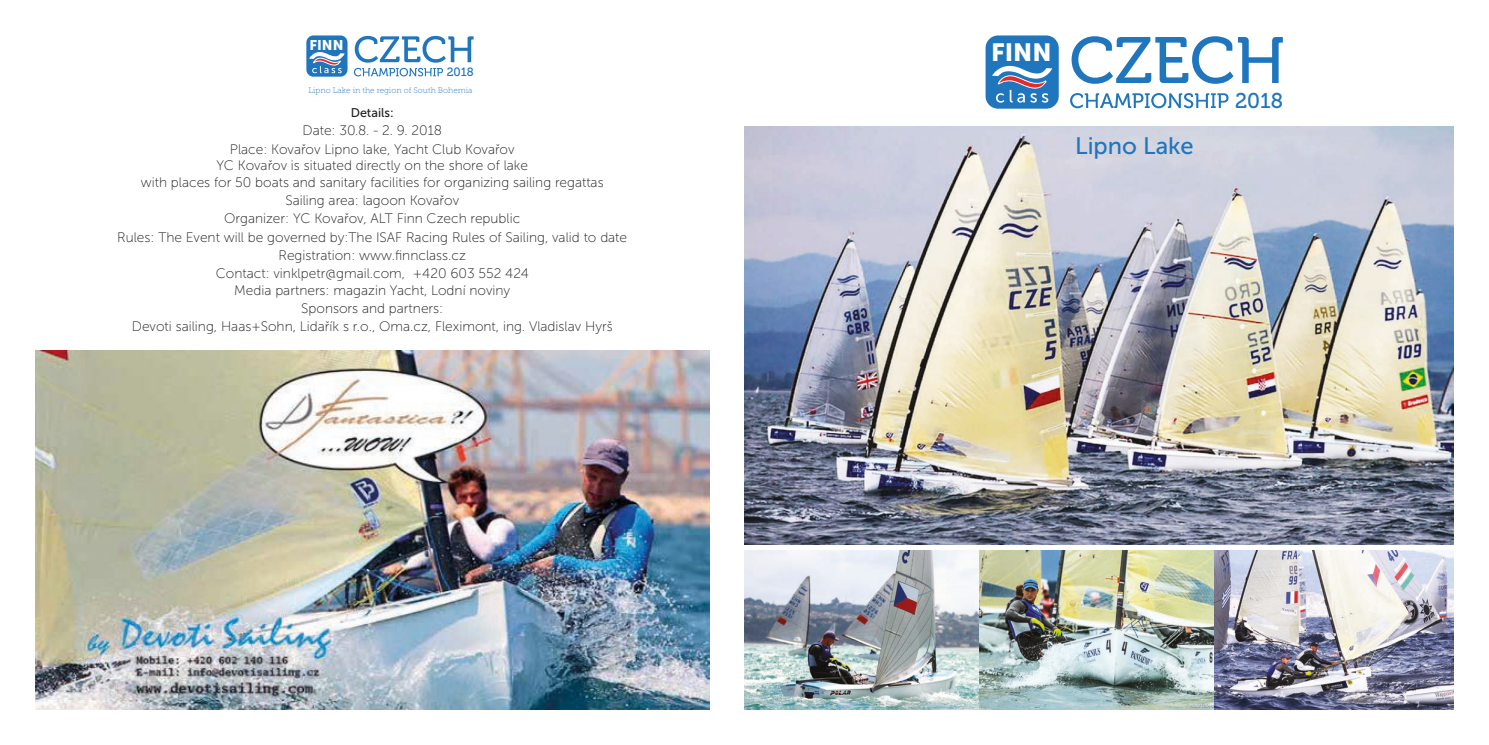
<style>
.page{position:relative;width:1489px;height:745px;background:#fff}
.page>*{position:absolute;margin:0;border:0;box-sizing:border-box;transform-origin:0 0}
.t1{font:24.75px "Museo Sans 900";color:#fff}
.t2{font:23.75px "Museo Sans 500";color:#1f76bc}
.t3{font:21.25px "Museo 500";color:#1f76bc}
.t4{font:14px "Museo Sans 900";color:#fff}
.t5{font:13.75px/18.2px "Museo Sans 100";color:#1d1d1b;text-align:center}
.t6{font:12.5px "Museo Sans 500";color:#1d1d1b}
.t7{font:12px "Museo 500";color:#1f76bc}
.t8{font:8.12px "Museo Slab 100";color:#1f76bc}
</style>
<div class="page">
<img style="left:744px;top:126px;width:709px;height:418px">
<svg style="left:1071px;top:36px;width:211px;height:48px"></svg>
<svg style="left:1070px;top:93px;width:158px;height:15px"></svg>
<div style="left:985px;top:35px;width:73px;height:74px;background:#1f76bc;border-radius:13px"></div>
<svg style="left:992px;top:65px;width:60px;height:38px"></svg>
<svg style="left:354px;top:36px;width:119px;height:40px"></svg>
<div style="left:306px;top:35px;width:41px;height:42px;background:#1f76bc;border-radius:7px"></div>
<svg style="left:309px;top:52px;width:35px;height:21px"></svg>
<img style="left:35px;top:351px;width:674px;height:358px">
<img style="left:744px;top:550px;width:235px;height:159px">
<img style="left:979px;top:550px;width:235px;height:159px">
<img style="left:1214px;top:550px;width:239px;height:159px">
<p class="t4" style="left:309px;top:37px;width:35px">FINN</p>
<p class="t8" style="left:308px;top:86px;width:165px">Lipno Lake in the region of South Bohemia</p>
<p class="t7" style="left:447px;top:66px;width:29px">2018</p>
<p class="t6" style="left:351px;top:106px;width:44px">Details:</p>
<p class="t5" style="left:230px;top:121px;width:286px">Date: 30.8. - 2. 9. 2018<br>Place: Kovařov Lipno lake, Yacht Club Kovařov</p>
<p class="t5" style="left:141px;top:157px;width:464px;line-height:16.5px">YC Kovařov is situated directly on the shore of lake<br>with places for 50 boats and sanitary facilities for organizing sailing regattas</p>
<p class="t5" style="left:117px;top:191px;width:511px">Sailing area: lagoon Kovařov<br>Organizer: YC Kovařov, ALT Finn Czech republic<br>Rules: The Event will be governed by:The ISAF Racing Rules of Sailing, valid to date Registration: www.finnclass.cz<br>Contact: vinklpetr@gmail.com, +420 603 552 424</p>
<p class="t5" style="left:132px;top:281px;width:482px">Media partners: magazin Yacht, Lodní noviny<br>Sponsors and partners:<br>Devoti sailing, Haas+Sohn, Lidařík s r.o., Oma.cz, Fleximont, ing. Vladislav Hyrš</p>
<h1 class="t1" style="left:991px;top:39px;width:62px">FINN</h1>
<h2 class="t2" style="left:1075px;top:132px;width:120px">Lipno Lake</h2>
<h3 class="t3" style="left:1234px;top:89px;width:50px">2018</h3>
</div>
